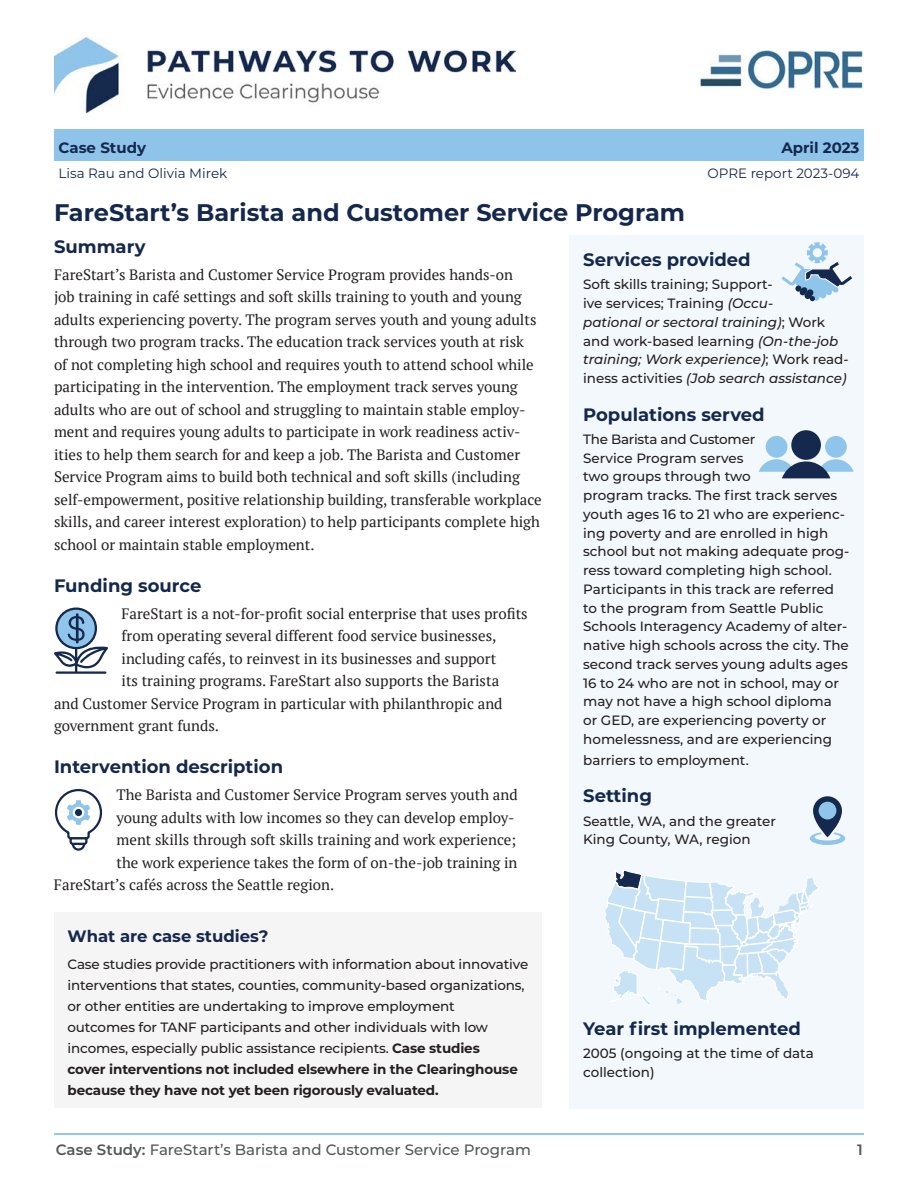
<style>
.page{position:relative;width:918px;height:1188px;background:#fff}
.page>*{position:absolute;margin:0;border:0;box-sizing:border-box;transform-origin:0 0}
.t1{font:700 24px "Montserrat";color:#14284e}
.t2{font:700 18px "Montserrat";color:#14284e}
.t3{font:700 16.5px "Montserrat";color:#14284e}
.t4{font:15px/22.5px "PT Serif";color:#231f20}
.t5{font:500 15px "Montserrat";color:#545858}
.t6{font:700 15px "Montserrat";color:#14284e}
.t7{font:600 15px "Montserrat";color:#545858}
.t8{font:500 13.5px/18.8px "Montserrat";color:#231f20}
.t9{font:13.5px "Montserrat";color:#14284e}
.s1{font-weight:700}
.s2{font-style:italic}
.s3{font-weight:600}
</style>
<div class="page">
<img style="left:54px;top:38px;width:462px;height:74px">
<img style="left:699px;top:51px;width:165px;height:37px">
<div style="left:54px;top:130px;width:810px;height:31px;background:#8ec4ea"></div>
<hr style="left:54px;top:1133px;width:810px;height:2px;background:#8ec4ea">
<div style="left:54px;top:912px;width:488px;height:196px;background:#f6f5f5"></div>
<div style="left:570px;top:235px;width:294px;height:873px;background:#f3f8fc"></div>
<svg style="left:781px;top:242px;width:72px;height:59px"></svg>
<div style="left:766px;top:436px;width:21px;height:22px;background:#8fc5eb;border-radius:50%"></div>
<div style="left:825px;top:436px;width:22px;height:22px;background:#8fc5eb;border-radius:50%"></div>
<div style="left:791px;top:430px;width:30px;height:30px;background:#15294f;border-radius:50%"></div>
<svg style="left:759px;top:457px;width:95px;height:21px"></svg>
<svg style="left:810px;top:796px;width:35px;height:49px"></svg>
<svg style="left:54px;top:608px;width:54px;height:66px"></svg>
<svg style="left:605px;top:870px;width:214px;height:136px"></svg>
<svg style="left:54px;top:789px;width:49px;height:62px"></svg>
<div style="left:74px;top:808px;width:9px;height:9px;background:#15294f;border-radius:50%"></div>
<div style="left:73px;top:807px;width:11px;height:11px;border:2px solid #fff;border-radius:50%"></div>
<p class="t6" style="left:58px;top:136px;width:89px">Case Study</p>
<p class="t6" style="left:781px;top:136px;width:80px">April 2023</p>
<p class="t9" style="left:58px;top:164px;width:170px">Lisa Rau and Olivia Mirek</p>
<p class="t9" style="left:707px;top:164px;width:154px">OPRE report 2023-094</p>
<h1 class="t1" style="left:54px;top:195px;width:633px">FareStart’s Barista and Customer Service Program</h1>
<h2 class="t2" style="left:54px;top:233px;width:93px">Summary</h2>
<p class="t4" style="left:54px;top:263px;width:489px">FareStart’s Barista and Customer Service Program provides hands-on<br>job training in café settings and soft skills training to youth and young adults experiencing poverty. The program serves youth and young adults through two program tracks. The education track services youth at risk<br>of not completing high school and requires youth to attend school while participating in the intervention. The employment track serves young adults who are out of school and struggling to maintain stable employ&shy;ment and requires young adults to participate in work readiness activ&shy;ities to help them search for and keep a job. The Barista and Customer Service Program aims to build both technical and soft skills (including self-empowerment, positive relationship building, transferable workplace skills, and career interest exploration) to help participants complete high school or maintain stable employment.</p>
<h2 class="t2" style="left:54px;top:572px;width:149px">Funding source</h2>
<p class="t4" style="left:122px;top:602px;width:408px">FareStart is a not-for-profit social enterprise that uses profits</p>
<p class="t4" style="left:122px;top:624px;width:376px">from operating several different food service businesses,</p>
<p class="t4" style="left:122px;top:647px;width:376px">including cafés, to reinvest in its businesses and support</p>
<p class="t4" style="left:122px;top:669px;width:379px">its training programs. FareStart also supports the Barista</p>
<p class="t4" style="left:54px;top:692px;width:450px">and Customer Service Program in particular with philanthropic and</p>
<p class="t4" style="left:54px;top:714px;width:167px">government grant funds.</p>
<h2 class="t2" style="left:54px;top:754px;width:231px">Intervention description</h2>
<p class="t4" style="left:117px;top:783px;width:403px">The Barista and Customer Service Program serves youth and</p>
<p class="t4" style="left:117px;top:806px;width:400px">young adults with low incomes so they can develop employ-</p>
<p class="t4" style="left:117px;top:828px;width:401px">ment skills through soft skills training and work experience;</p>
<p class="t4" style="left:117px;top:851px;width:403px">the work experience takes the form of on-the-job training in</p>
<p class="t4" style="left:54px;top:873px;width:282px">FareStart’s cafés across the Seattle region.</p>
<p class="t3" style="left:68px;top:924px;width:202px">What are case studies?</p>
<p class="t8" style="left:68px;top:953px;width:462px;line-height:21px">Case studies provide practitioners with information about innovative interventions that states, counties, community-based organizations, or other entities are undertaking to improve employment<br>outcomes for TANF participants and other individuals with low incomes, especially public assistance recipients. <span class="s1">Case studies<br>cover interventions not included elsewhere in the Clearinghouse because they have not yet been rigorously evaluated.</span></p>
<p class="t2" style="left:583px;top:247px;width:169px">Services provided</p>
<p class="t8" style="left:583px;top:275px;width:267px">Soft skills training; Support-<br>ive services; Training <span class="s2">(Occu-<br>pational or sectoral training)</span>; Work and work-based learning <span class="s2">(On-the-job training; Work experience)</span>; Work read&shy;iness activities <span class="s2">(Job search assistance)</span></p>
<p class="t2" style="left:583px;top:401px;width:183px">Populations served</p>
<p class="t8" style="left:583px;top:429px;width:268px">The Barista and Customer<br>Service Program serves<br>two groups through two<br>program tracks. The first track serves youth ages 16 to 21 who are experienc&shy;ing poverty and are enrolled in high school but not making adequate prog&shy;ress toward completing high school.<br>Participants in this track are referred to the program from Seattle Public Schools Interagency Academy of alter&shy;native high schools across the city. The second track serves young adults ages 16 to 24 who are not in school, may or may not have a high school diploma<br>or GED, are experiencing poverty or homelessness, and are experiencing</p>
<p class="t8" style="left:583px;top:750px;width:167px">barriers to employment.</p>
<p class="t2" style="left:583px;top:783px;width:70px">Setting</p>
<p class="t8" style="left:583px;top:811px;width:194px">Seattle, WA, and the greater<br>King County, WA, region</p>
<p class="t2" style="left:583px;top:1016px;width:219px">Year first implemented</p>
<p class="t8" style="left:583px;top:1043px;width:232px">2005 (ongoing at the time of data collection)</p>
<p class="t5" style="left:56px;top:1139px;width:477px"><span class="s3">Case Study:</span> FareStart’s Barista and Customer Service Program</p>
<p class="t7" style="left:857px;top:1139px;width:7px">1</p>
</div>
